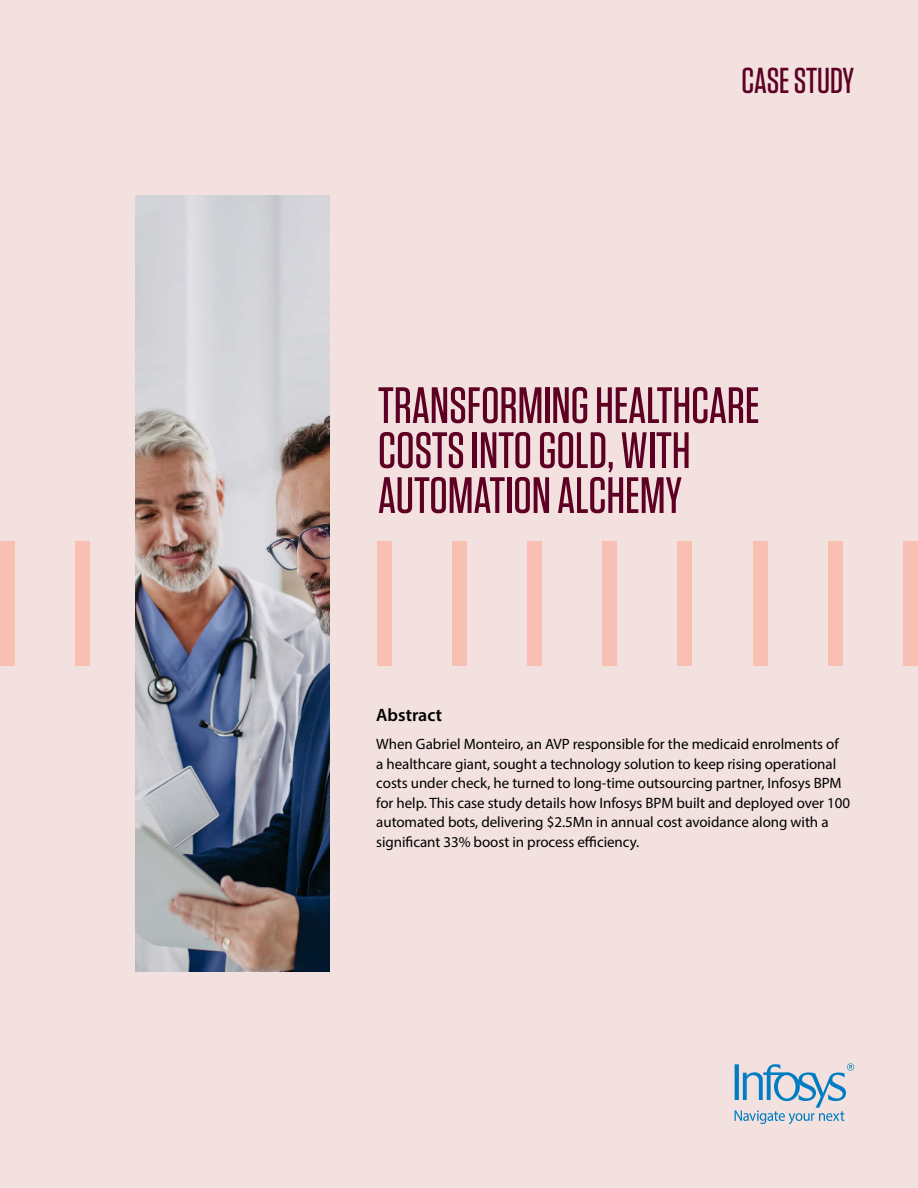
<style>
.page{position:relative;width:918px;height:1188px;background:#f2e1de}
.page>*{position:absolute;margin:0;border:0;box-sizing:border-box;transform-origin:0 0}
.t1{font:500 51px/45px "Tungsten";color:#5d0024}
.t2{font:500 36px "Tungsten";letter-spacing:-.005em;color:#5d0024}
.t3{font:18px "Myriad Variable Concept";color:#000}
.t4{font:15px/19.5px "Myriad Pro";letter-spacing:-.005em;color:#000}
</style>
<div class="page">
<svg style="left:735px;top:1063px;width:119px;height:61px"></svg>
<div style="left:0;top:541px;width:15px;height:125px;background:#fabfb3"></div>
<div style="left:75px;top:541px;width:15px;height:125px;background:#fabfb3"></div>
<div style="left:828px;top:541px;width:15px;height:125px;background:#fabfb3"></div>
<div style="left:753px;top:541px;width:15px;height:125px;background:#fabfb3"></div>
<div style="left:527px;top:541px;width:15px;height:125px;background:#fabfb3"></div>
<div style="left:452px;top:541px;width:15px;height:125px;background:#fabfb3"></div>
<div style="left:677px;top:541px;width:15px;height:125px;background:#fabfb3"></div>
<div style="left:602px;top:541px;width:15px;height:125px;background:#fabfb3"></div>
<div style="left:377px;top:541px;width:15px;height:125px;background:#fabfb3"></div>
<div style="left:903px;top:541px;width:15px;height:125px;background:#fabfb3"></div>
<img style="left:135px;top:196px;width:194px;height:776px">
<h2 class="t2" style="left:742px;top:61px;width:114px">CASE STUDY</h2>
<h1 class="t1" style="left:378px;top:383px;width:383px">TRANSFORMING HEALTHCARE<br>COSTS INTO GOLD, WITH<br>AUTOMATION ALCHEMY</h1>
<p class="t3" style="left:376px;top:705px;width:67px">Abstract</p>
<p class="t4" style="left:376px;top:734px;width:475px">When Gabriel Monteiro, an AVP responsible for the medicaid enrolments of<br>a healthcare giant, sought a technology solution to keep rising operational costs under check, he turned to long-time outsourcing partner, Infosys BPM for help. This case study details how Infosys BPM built and deployed over 100 automated bots, delivering $2.5Mn in annual cost avoidance along with a significant 33% boost in process efficiency.</p>
</div>
